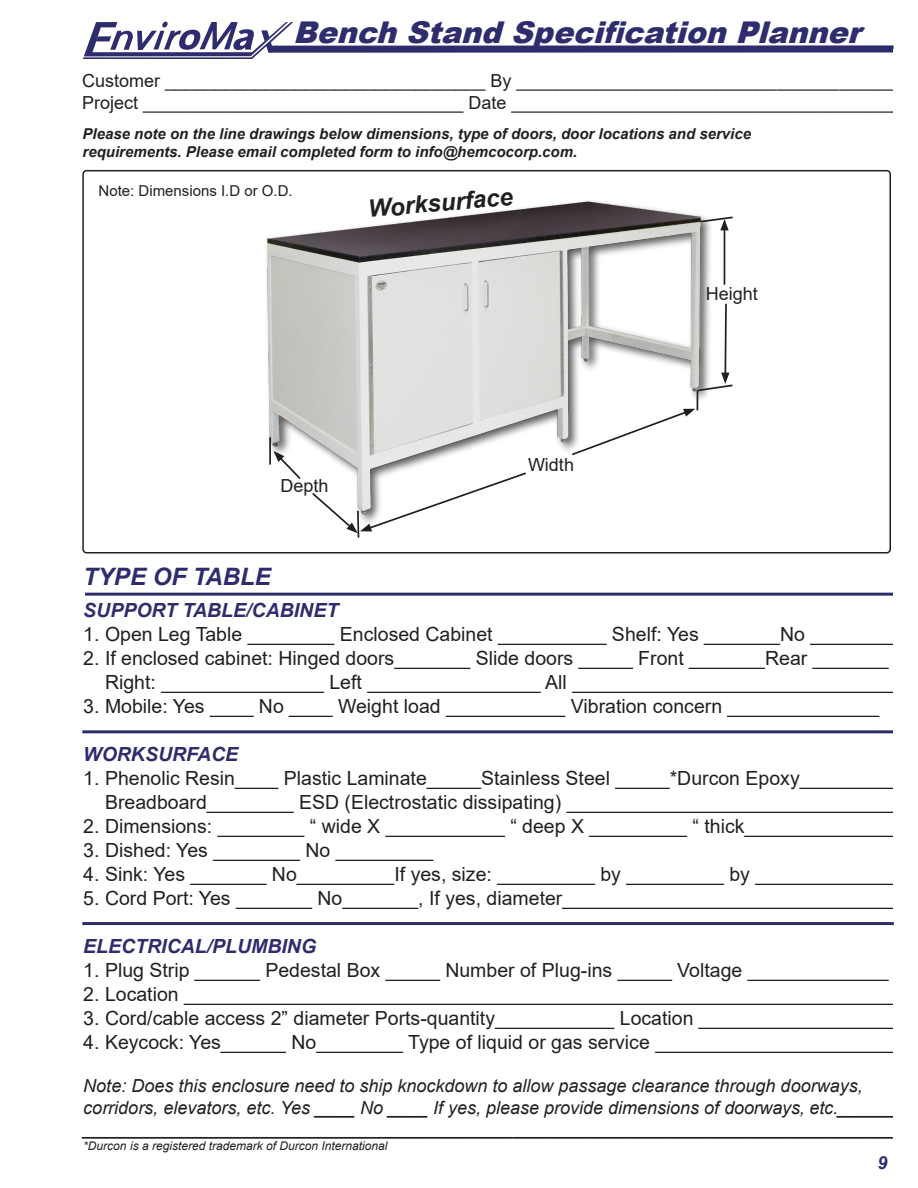
<style>
.page{position:relative;width:918px;height:1188px;background:#fff}
.page>*{position:absolute;margin:0;border:0;box-sizing:border-box;transform-origin:0 0}
.t1{font:italic 900 30px "Arial";color:#2d2d6e}
.t2{font:italic 700 24px "Arial";color:#2d2d6e}
.t3{font:italic 700 24px "Arial";color:#231f20}
.t4{font:19.5px "Arial";color:#231f20}
.t5{font:italic 700 19.5px "Arial";color:#2d2d6e}
.t6{font:italic 18px "Arial";color:#231f20}
.t7{font:18px "Arial";color:#231f20}
.t8{font:italic 700 18px "Arial";color:#2d2d6e}
.t9{font:italic 700 15px "Arial";color:#231f20}
.t10{font:15px "Arial";color:#231f20}
.t11{font:italic 12px "Arial";color:#231f20}
</style>
<div class="page">
<div style="left:82px;top:170px;width:809px;height:383px;border:2px solid #231f20;border-radius:4px"></div>
<img style="left:266px;top:201px;width:439px;height:270px">
<div style="left:268px;top:45px;width:626px;height:8px;background:#2d2d6e"></div>
<svg style="left:83px;top:22px;width:210px;height:37px"></svg>
<hr style="left:269px;top:437px;width:2px;height:28px;background:#231f20">
<svg style="left:273px;top:451px;width:29px;height:28px"></svg>
<svg style="left:312px;top:471px;width:214px;height:67px"></svg>
<hr style="left:724px;top:228px;width:1px;height:57px;background:#231f20">
<svg style="left:699px;top:215px;width:34px;height:15px"></svg>
<svg style="left:570px;top:302px;width:163px;height:155px"></svg>
<hr style="left:82px;top:730px;width:812px;height:3px;background:#2d2d6e">
<hr style="left:85px;top:593px;width:812px;height:3px;background:#2d2d6e">
<hr style="left:82px;top:922px;width:812px;height:3px;background:#2d2d6e">
<p class="t1" style="left:293px;top:11px;width:580px">BenchStandSpecificationPlanner</p>
<p class="t7" style="left:82px;top:69px;width:841px">Customer ________________________________ By ________________________________________</p>
<p class="t7" style="left:82px;top:90px;width:841px">Project ________________________________ Date _________________________________________</p>
<p class="t9" style="left:83px;top:124px;width:670px">Please note on the line drawings below dimensions, type of doors, door locations and service</p>
<p class="t9" style="left:83px;top:142px;width:496px">requirements. Please email completed form to info@hemcocorp.com.</p>
<p class="t10" style="left:99px;top:180px;width:196px">Note: Dimensions I.D or O.D.</p>
<p class="t3" style="left:367px;top:193px;width:147px;rotate:-5deg">Worksurface</p>
<p class="t7" style="left:280px;top:474px;width:50px">Depth</p>
<p class="t7" style="left:528px;top:452px;width:48px">Width</p>
<p class="t7" style="left:706px;top:282px;width:54px">Height</p>
<p class="t2" style="left:83px;top:561px;width:189px">TYPE OF TABLE</p>
<p class="t5" style="left:83px;top:597px;width:256px">SUPPORT TABLE/CABINET</p>
<p class="t4" style="left:83px;top:621px;width:815px">1. Open Leg Table ________ Enclosed Cabinet __________ Shelf: Yes _______No ________</p>
<p class="t4" style="left:83px;top:645px;width:807px">2. If enclosed cabinet: Hinged doors_______ Slide doors _____ Front _______Rear _______</p>
<p class="t4" style="left:105px;top:669px;width:794px">Right: _______________ Left ________________ All ______________________________</p>
<p class="t4" style="left:83px;top:693px;width:798px">3. Mobile: Yes ____ No ____ Weight load ___________ Vibration concern ______________</p>
<p class="t5" style="left:83px;top:741px;width:156px">WORKSURFACE</p>
<p class="t4" style="left:83px;top:765px;width:826px">1. Phenolic Resin____ Plastic Laminate_____Stainless Steel _____*Durcon Epoxy__________</p>
<p class="t4" style="left:105px;top:789px;width:799px">Breadboard________ ESD (Electrostatic dissipating) _______________________________</p>
<p class="t4" style="left:83px;top:813px;width:814px">2. Dimensions: ________ “ wide X ___________ “ deep X _________ “ thick______________</p>
<p class="t4" style="left:83px;top:837px;width:352px">3. Dished: Yes ________ No _________</p>
<p class="t4" style="left:83px;top:861px;width:815px">4. Sink: Yes _______ No_________If yes, size: _________ by _________ by _____________</p>
<p class="t4" style="left:83px;top:885px;width:817px">5. Cord Port: Yes _______ No_______, If yes, diameter_______________________________</p>
<p class="t5" style="left:83px;top:933px;width:234px">ELECTRICAL/PLUMBING</p>
<p class="t4" style="left:83px;top:957px;width:807px">1. Plug Strip ______ Pedestal Box _____ Number of Plug-ins _____ Voltage _____________</p>
<p class="t4" style="left:83px;top:981px;width:818px">2. Location __________________________________________________________________</p>
<p class="t4" style="left:83px;top:1005px;width:812px">3. Cord/cable access 2” diameter Ports-quantity___________ Location __________________</p>
<p class="t4" style="left:83px;top:1029px;width:812px">4. Keycock: Yes______ No________ Type of liquid or gas service ______________________</p>
<p class="t6" style="left:83px;top:1074px;width:781px">Note: Does this enclosure need to ship knockdown to allow passage clearance through doorways,</p>
<p class="t6" style="left:83px;top:1096px;width:836px">corridors, elevators, etc. Yes ____ No ____ If yes, please provide dimensions of doorways, etc.________</p>
<p class="t6" style="left:83px;top:1117px;width:812px">_________________________________________________________________________________</p>
<p class="t11" style="left:83px;top:1138px;width:306px">*Durcon is a registered trademark of Durcon International</p>
<p class="t8" style="left:878px;top:1150px;width:12px">9</p>
</div>
